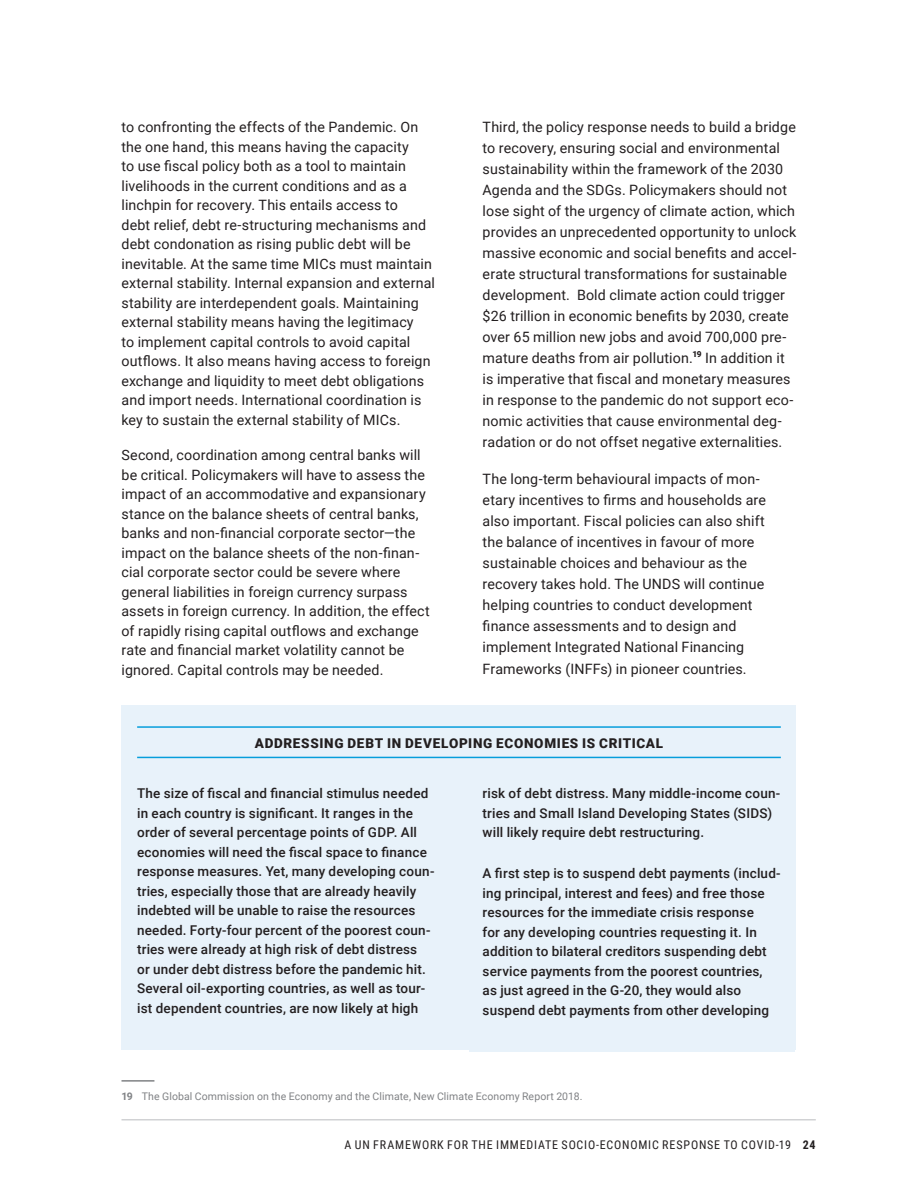
<style>
.page{position:relative;width:918px;height:1188px;background:#fff}
.page>*{position:absolute;margin:0;border:0;box-sizing:border-box;transform-origin:0 0}
.TX_ragged_column{font:14.25px/19.5px "Roboto";letter-spacing:.01em;color:#231f20}
.BOX_single_style_tx{font:500 13.5px/19.5px "Roboto";letter-spacing:.01em;color:#231f20}
.BOX_H1{font:900 13.5px "Roboto";letter-spacing:.05em;color:#231f20}
.t1{font:12px "Roboto Condensed";letter-spacing:.065em;color:#231f20}
.FN1_first_line{font:10.5px "Roboto";letter-spacing:.01em;color:#808285}
.s1{font-weight:700}
</style>
<div class="page">
<hr style="left:122px;top:1119px;width:694px;height:1px;background:#d1d2d4">
<div style="left:122px;top:705px;width:674px;height:345px;background:#e8f2fa"></div>
<hr style="left:122px;top:1080px;width:32px;height:2px;background:#808285">
<hr style="left:137px;top:726px;width:644px;height:2px;background:#069edb">
<hr style="left:137px;top:757px;width:644px;height:1px;background:#069edb">
<div style="left:469px;top:848px;width:325px;height:204px;background:#e8f2fa"></div>
<p class="TX_ragged_column" style="left:122px;top:117px;width:315px">to confronting the effects of the Pandemic. On the one hand, this means having the capacity<br>to use fiscal policy both as a tool to maintain livelihoods in the current conditions and as a linchpin for recovery. This entails access to<br>debt relief, debt re-structuring mechanisms and debt condonation as rising public debt will be inevitable. At the same time MICs must maintain external stability. Internal expansion and external stability are interdependent goals. Maintaining external stability means having the legitimacy<br>to implement capital controls to avoid capital outflows. It also means having access to foreign exchange and liquidity to meet debt obligations and import needs. International coordination is key to sustain the external stability of MICs.</p>
<p class="TX_ragged_column" style="left:122px;top:445px;width:310px">Second, coordination among central banks will be critical. Policymakers will have to assess the impact of an accommodative and expansionary stance on the balance sheets of central banks, banks and non-financial corporate sector—the impact on the balance sheets of the non-finan&shy;cial corporate sector could be severe where general liabilities in foreign currency surpass assets in foreign currency. In addition, the effect of rapidly rising capital outflows and exchange rate and financial market volatility cannot be ignored. Capital controls may be needed.</p>
<p class="TX_ragged_column" style="left:483px;top:116px;width:315px;line-height:21px">Third, the policy response needs to build a bridge to recovery, ensuring social and environmental sustainability within the framework of the 2030<br>Agenda and the SDGs. Policymakers should not lose sight of the urgency of climate action, which provides an unprecedented opportunity to unlock massive economic and social benefits and accel&shy;erate structural transformations for sustainable development. Bold climate action could trigger $26 trillion in economic benefits by 2030, create over 65 million new jobs and avoid 700,000 pre&shy;mature deaths from air pollution.<sup>19</sup> In addition it is imperative that fiscal and monetary measures in response to the pandemic do not support eco&shy;nomic activities that cause environmental deg&shy;radation or do not offset negative externalities.</p>
<p class="TX_ragged_column" style="left:483px;top:468px;width:285px;line-height:21.1px">The long-term behavioural impacts of mon&shy;etary incentives to firms and households are also important. Fiscal policies can also shift the balance of incentives in favour of more sustainable choices and behaviour as the recovery takes hold. The UNDS will continue helping countries to conduct development finance assessments and to design and implement Integrated National Financing Frameworks (INFFs) in pioneer countries.</p>
<p class="BOX_H1" style="left:255px;top:734px;width:410px">ADDRESSING DEBT IN DEVELOPING ECONOMIES IS CRITICAL</p>
<p class="BOX_single_style_tx" style="left:137px;top:783px;width:299px">The size of fiscal and financial stimulus needed in each country is significant. It ranges in the order of several percentage points of GDP. All economies will need the fiscal space to finance response measures. Yet, many developing coun&shy;tries, especially those that are already heavily indebted will be unable to raise the resources needed. Forty-four percent of the poorest coun&shy;tries were already at high risk of debt distress<br>or under debt distress before the pandemic hit.<br>Several oil-exporting countries, as well as tour&shy;ist dependent countries, are now likely at high</p>
<p class="BOX_single_style_tx" style="left:483px;top:783px;width:299px">risk of debt distress. Many middle-income coun&shy;tries and Small Island Developing States (SIDS) will likely require debt restructuring.</p>
<p class="BOX_single_style_tx" style="left:483px;top:863px;width:300px">A first step is to suspend debt payments (includ&shy;ing principal, interest and fees) and free those resources for the immediate crisis response<br>for any developing countries requesting it. In addition to bilateral creditors suspending debt service payments from the poorest countries,<br>as just agreed in the G-20, they would also suspend debt payments from other developing</p>
<p class="FN1_first_line" style="left:122px;top:1089px;width:462px"><span class="s1">19</span> The Global Commission on the Economy and the Climate, New Climate Economy Report 2018.</p>
<p class="t1" style="left:344px;top:1136px;width:473px">A UN FRAMEWORK FOR THE IMMEDIATE SOCIO-ECONOMIC RESPONSE TO COVID-19 <span class="s1">24</span></p>
</div>
